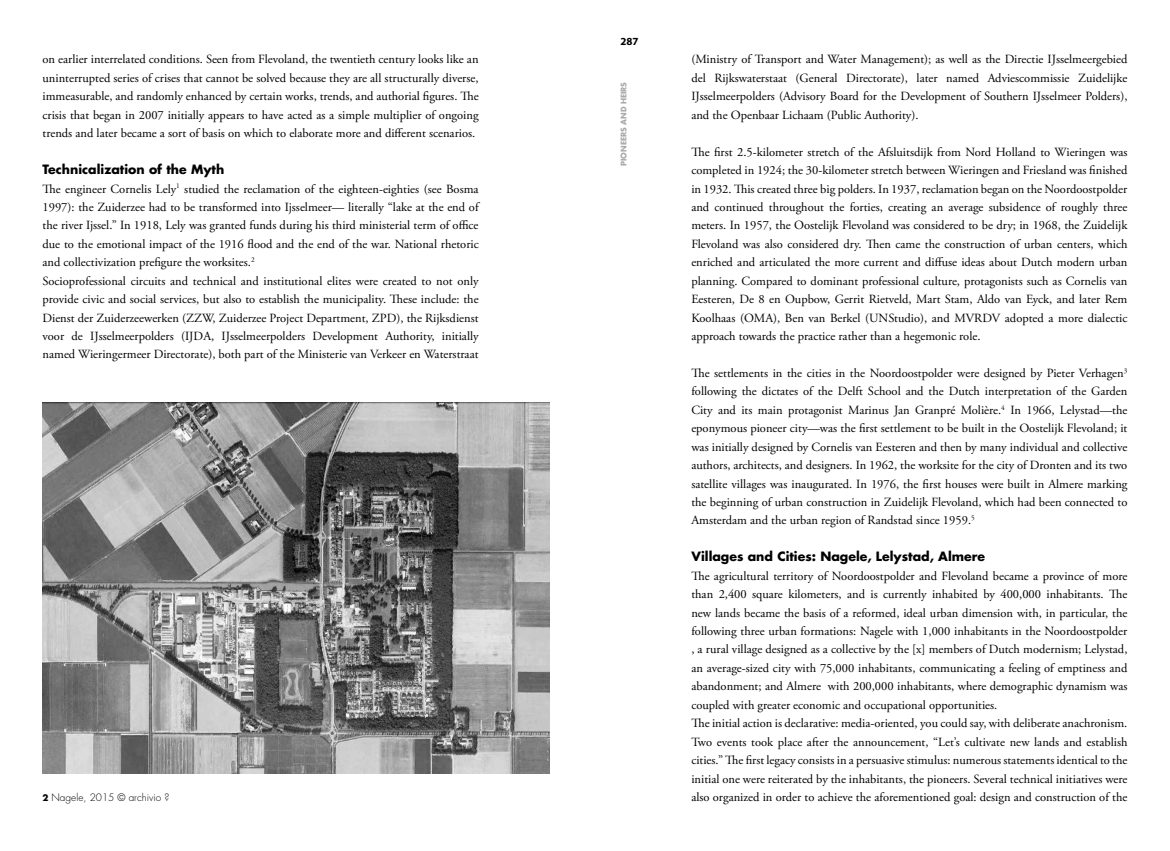
<style>
.page{position:relative;width:1170px;height:851px;background:#fff}
.page>*{position:absolute;margin:0;border:0;box-sizing:border-box;transform-origin:0 0}
.t1{font:12.5px/18.4px "Adobe Garamond Pro";color:#000;text-align:justify}
.t2{font:700 12.5px "Futura Std";color:#000}
.t3{font:700 10.88px "Myriad Pro";color:#000}
.t4{font:300 10px "Futura Std";color:#000}
.t5{font:700 7.5px "Futura Std";color:#a7a9ac}
.s1{font-weight:700;font-size:8.75px}
</style>
<div class="page">
<img style="left:43px;top:402px;width:506px;height:371px">
<p class="t1" style="left:43px;top:51px;width:437px">on earlier interrelated conditions. Seen from Flevoland, the twentieth century looks like an uninterrupted series of crises that cannot be solved because they are all structurally diverse, immeasurable, and randomly enhanced by certain works, trends, and authorial figures. The crisis that began in 2007 initially appears to have acted as a simple multiplier of ongoing trends and later became a sort of basis on which to elaborate more and different scenarios.</p>
<p class="t2" style="left:43px;top:161px;width:183px">Technicalization of the Myth</p>
<p class="t1" style="left:43px;top:180px;width:437px;text-align:left">The engineer Cornelis Lely<sup>1</sup> studied the reclamation of the eighteen-eighties (see Bosma 1997): the Zuiderzee had to be transformed into Ijsselmeer— literally “lake at the end of the river Ijssel.” In 1918, Lely was granted funds during his third ministerial term of office due to the emotional impact of the 1916 flood and the end of the war. National rhetoric and collectivization prefigure the worksites.<sup>2<br></sup>Socioprofessional circuits and technical and institutional elites were created to not only provide civic and social services, but also to establish the municipality. These include: the Dienst der Zuiderzeewerken (ZZW, Zuiderzee Project Department, ZPD), the Rijksdienst voor de IJsselmeerpolders (IJDA, IJsselmeerpolders Development Authority, initially named Wieringermeer Directorate), both part of the Ministerie van Verkeer en Waterstraat</p>
<p class="t3" style="left:620px;top:34px;width:20px">287</p>
<p class="t5" style="left:618px;top:166px;width:86px;rotate:-90deg">pioneers and heirs</p>
<p class="t1" style="left:691px;top:51px;width:437px">(Ministry of Transport and Water Management); as well as the Directie IJsselmeergebied del Rijkswaterstaat (General Directorate), later named Adviescommissie Zuidelijke IJsselmeerpolders (Advisory Board for the Development of Southern IJsselmeer Polders), and the Openbaar Lichaam (Public Authority).</p>
<p class="t1" style="left:691px;top:143px;width:437px">The first 2.5-kilometer stretch of the Afsluitsdijk from Nord Holland to Wieringen was completed in 1924; the 30-kilometer stretch between Wieringen and Friesland was finished in 1932. This created three big polders. In 1937, reclamation began on the Noordoostpolder and continued throughout the forties, creating an average subsidence of roughly three meters. In 1957, the Oostelijk Flevoland was considered to be dry; in 1968, the Zuidelijk Flevoland was also considered dry. Then came the construction of urban centers, which enriched and articulated the more current and diffuse ideas about Dutch modern urban planning. Compared to dominant professional culture, protagonists such as Cornelis van Eesteren, De 8 en Oupbow, Gerrit Rietveld, Mart Stam, Aldo van Eyck, and later Rem Koolhaas (OMA), Ben van Berkel (UNStudio), and MVRDV adopted a more dialectic approach towards the practice rather than a hegemonic role.</p>
<p class="t1" style="left:691px;top:364px;width:437px">The settlements in the cities in the Noordoostpolder were designed by Pieter Verhagen<sup>3 </sup>following the dictates of the Delft School and the Dutch interpretation of the Garden City and its main protagonist Marinus Jan Granpré Molière.<sup>4</sup> In 1966, Lelystad—the eponymous pioneer city—was the first settlement to be built in the Oostelijk Flevoland; it was initially designed by Cornelis van Eesteren and then by many individual and collective authors, architects, and designers. In 1962, the worksite for the city of Dronten and its two satellite villages was inaugurated. In 1976, the first houses were built in Almere marking the beginning of urban construction in Zuidelijk Flevoland, which had been connected to Amsterdam and the urban region of Randstad since 1959.<sup>5</sup></p>
<p class="t2" style="left:691px;top:548px;width:295px">Villages and Cities: Nagele, Lelystad, Almere</p>
<p class="t1" style="left:691px;top:567px;width:437px;text-align:left">The agricultural territory of Noordoostpolder and Flevoland became a province of more than 2,400 square kilometers, and is currently inhabited by 400,000 inhabitants. The new lands became the basis of a reformed, ideal urban dimension with, in particular, the following three urban formations: Nagele with 1,000 inhabitants in the Noordoostpolder , a rural village designed as a collective by the [x] members of Dutch modernism; Lelystad, an average-sized city with 75,000 inhabitants, communicating a feeling of emptiness and abandonment; and Almere with 200,000 inhabitants, where demographic dynamism was coupled with greater economic and occupational opportunities.<br>The initial action is declarative: media-oriented, you could say, with deliberate anachronism.<br>Two events took place after the announcement, “Let’s cultivate new lands and establish cities.” The first legacy consists in a persuasive stimulus: numerous statements identical to the initial one were reiterated by the inhabitants, the pioneers. Several technical initiatives were</p>
<p class="t4" style="left:43px;top:791px;width:128px"><span class="s1">2</span> Nagele, 2015 © archivio ?</p>
<p class="t1" style="left:691px;top:788px;width:437px">also organized in order to achieve the aforementioned goal: design and construction of the</p>
</div>
